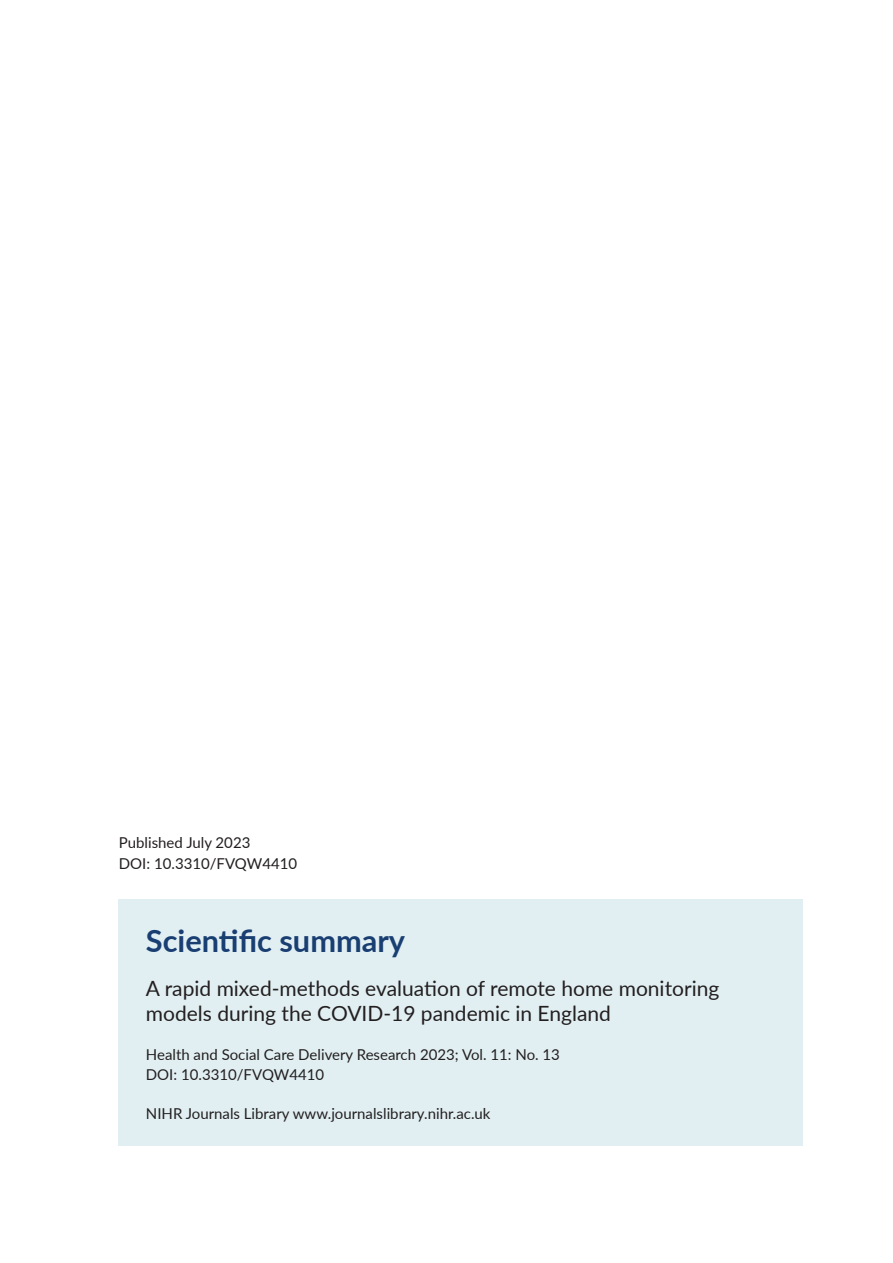
<style>
.page{position:relative;width:893px;height:1263px;background:#fff}
.page>*{position:absolute;margin:0;border:0;box-sizing:border-box;transform-origin:0 0}
.t1{font:700 30.75px "Lato";color:#193e72}
.t2{font:21px/25.2px "Lato";color:#231f20}
.t3{font:15px/21px "Lato";color:#231f20}
</style>
<div class="page">
<div style="left:119px;top:900px;width:684px;height:246px;background:#e1eff2"></div>
<p class="t3" style="left:119px;top:831px;width:180px">Published July 2023<br>DOI: 10.3310/FVQW4410</p>
<h1 class="t1" style="left:146px;top:918px;width:261px">Scientific summary</h1>
<h2 class="t2" style="left:146px;top:975px;width:575px">A rapid mixed-methods evaluation of remote home monitoring models during the COVID-19 pandemic in England</h2>
<p class="t3" style="left:146px;top:1045px;width:416px;line-height:19.5px">Health and Social Care Delivery Research 2023; Vol. 11: No. 13<br>DOI: 10.3310/FVQW4410</p>
<p class="t3" style="left:146px;top:1102px;width:346px">NIHR Journals Library www.journalslibrary.nihr.ac.uk</p>
</div>
